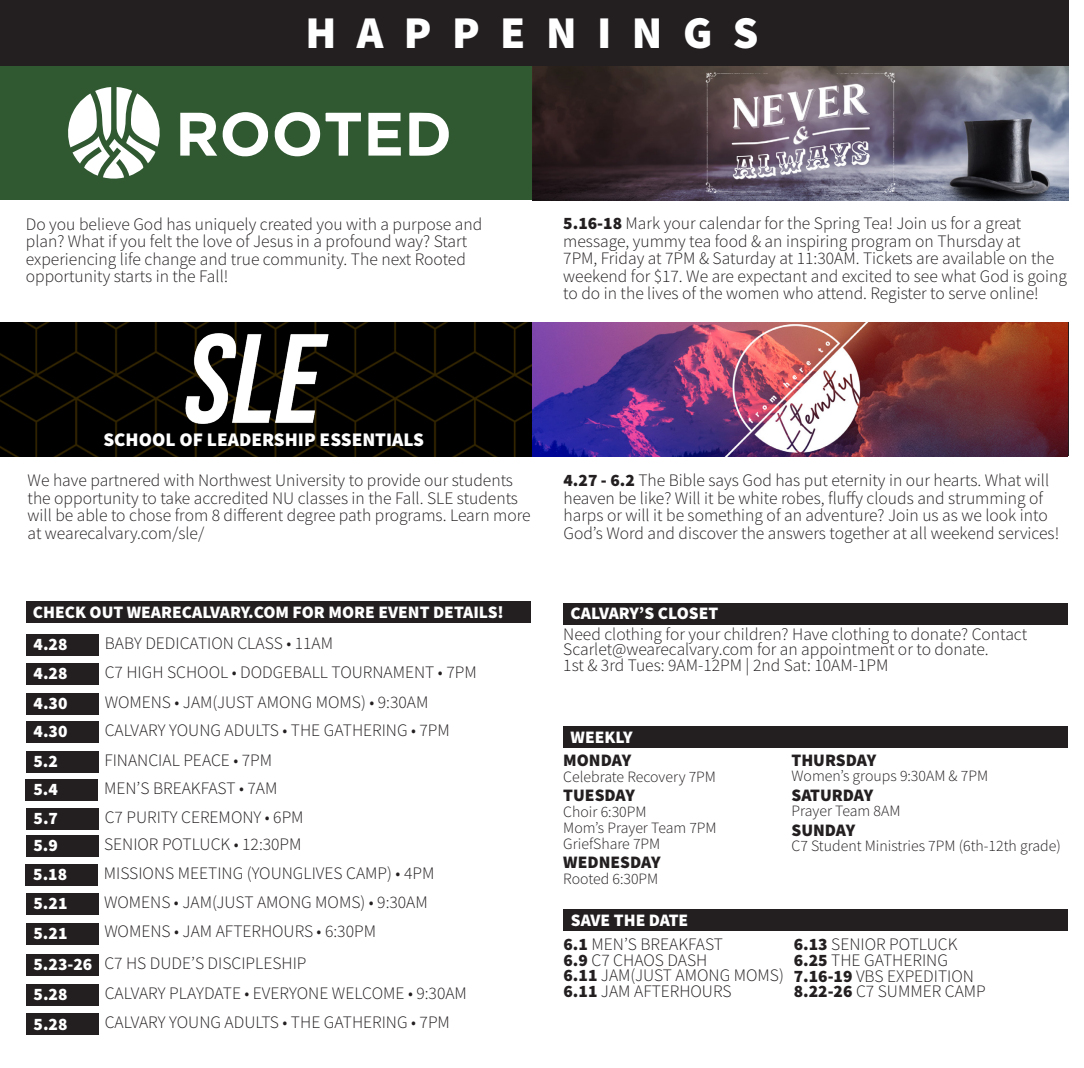
<style>
.page{position:relative;width:1084px;height:1068px;background:#fff}
.page>*{position:absolute;margin:0;border:0;box-sizing:border-box;transform-origin:0 0}
.t1{font:900 45.5px "Source Sans Pro";letter-spacing:.45em;color:#fff}
.t2{font:900 19.25px "Source Sans Pro";color:#fff}
.t3{font:300 17.5px/17.5px "Source Sans Pro";color:#231f20}
.t4{font:900 17.5px "Source Sans Pro";color:#fff}
.t5{font:900 17.5px "Source Sans Pro";color:#231f20}
.t6{font:300 15.75px "Source Sans Pro";color:#231f20}
.s1{font-weight:900}
</style>
<div class="page">
<img style="left:0;top:322px;width:1067px;height:134px">
<div style="left:0;top:0;width:1068px;height:198px;background:#231f20"></div>
<div style="left:0;top:66px;width:531px;height:134px;background:#305932"></div>
<svg style="left:409px;top:113px;width:40px;height:43px"></svg>
<svg style="left:368px;top:113px;width:33px;height:43px"></svg>
<svg style="left:180px;top:112px;width:181px;height:45px"></svg>
<svg style="left:68px;top:88px;width:92px;height:90px"></svg>
<div style="left:563px;top:603px;width:505px;height:22px;background:#231f20"></div>
<div style="left:563px;top:727px;width:505px;height:21px;background:#231f20"></div>
<div style="left:563px;top:910px;width:505px;height:21px;background:#231f20"></div>
<img style="left:532px;top:66px;width:536px;height:134px">
<div style="left:26px;top:601px;width:504px;height:21px;background:#231f20"></div>
<img style="left:177px;top:322px;width:158px;height:135px">
<div style="left:26px;top:893px;width:72px;height:21px;background:#231f20"></div>
<div style="left:26px;top:835px;width:72px;height:22px;background:#231f20"></div>
<div style="left:26px;top:954px;width:72px;height:21px;background:#231f20"></div>
<div style="left:26px;top:751px;width:72px;height:22px;background:#231f20"></div>
<div style="left:26px;top:923px;width:72px;height:21px;background:#231f20"></div>
<div style="left:26px;top:779px;width:72px;height:21px;background:#231f20"></div>
<div style="left:27px;top:984px;width:72px;height:21px;background:#231f20"></div>
<div style="left:27px;top:634px;width:72px;height:22px;background:#231f20"></div>
<div style="left:27px;top:1014px;width:72px;height:21px;background:#231f20"></div>
<div style="left:26px;top:808px;width:73px;height:21px;background:#231f20"></div>
<div style="left:26px;top:722px;width:73px;height:21px;background:#231f20"></div>
<div style="left:26px;top:663px;width:73px;height:22px;background:#231f20"></div>
<div style="left:26px;top:693px;width:72px;height:22px;background:#231f20"></div>
<div style="left:26px;top:865px;width:72px;height:21px;background:#231f20"></div>
<p class="t1" style="left:305px;top:2px;width:455px">HAPPENINGS</p>
<p class="t3" style="left:26px;top:215px;width:458px">Do you believe God has uniquely created you with a purpose and plan? What if you felt the love of Jesus in a profound way? Start experiencing life change and true community. The next Rooted opportunity starts in the Fall!</p>
<p class="t3" style="left:563px;top:215px;width:505px"><span class="s1">5.16-18</span> Mark your calendar for the Spring Tea! Join us for a great message, yummy tea food &amp; an inspiring program on Thursday at<br>7PM, Friday at 7PM &amp; Saturday at 11:30AM. Tickets are available on the weekend for $17. We are expectant and excited to see what God is going to do in the lives of the women who attend. Register to serve online!</p>
<p class="t2" style="left:103px;top:426px;width:322px">SCHOOL OF LEADERSHIP ESSENTIALS</p>
<p class="t3" style="left:28px;top:471px;width:504px">We have partnered with Northwest University to provide our students the opportunity to take accredited NU classes in the Fall. SLE students will be able to chose from 8 different degree path programs. Learn more at wearecalvary.com/sle/</p>
<p class="t4" style="left:33px;top:600px;width:472px">CHECK OUT WEARECALVARY.COM FOR MORE EVENT DETAILS!</p>
<p class="t4" style="left:34px;top:632px;width:35px">4.28</p>
<p class="t3" style="left:105px;top:634px;width:230px">BABY DEDICATION CLASS • 11AM</p>
<p class="t4" style="left:34px;top:661px;width:35px">4.28</p>
<p class="t4" style="left:34px;top:691px;width:35px">4.30</p>
<p class="t3" style="left:105px;top:664px;width:373px">C7 HIGH SCHOOL • DODGEBALL TOURNAMENT • 7PM</p>
<p class="t3" style="left:105px;top:693px;width:325px">WOMENS • JAM(JUST AMONG MOMS) • 9:30AM</p>
<p class="t4" style="left:34px;top:720px;width:35px">4.30</p>
<p class="t3" style="left:105px;top:722px;width:347px">CALVARY YOUNG ADULTS • THE GATHERING • 7PM</p>
<p class="t4" style="left:34px;top:749px;width:26px">5.2</p>
<p class="t3" style="left:104px;top:752px;width:169px">FINANCIAL PEACE • 7PM</p>
<p class="t4" style="left:33px;top:777px;width:26px">5.4</p>
<p class="t3" style="left:104px;top:779px;width:175px">MEN’S BREAKFAST • 7AM</p>
<p class="t4" style="left:34px;top:806px;width:26px">5.7</p>
<p class="t3" style="left:105px;top:808px;width:200px">C7 PURITY CEREMONY • 6PM</p>
<p class="t4" style="left:33px;top:833px;width:26px">5.9</p>
<p class="t3" style="left:104px;top:836px;width:199px">SENIOR POTLUCK • 12:30PM</p>
<p class="t4" style="left:33px;top:863px;width:35px">5.18</p>
<p class="t3" style="left:104px;top:865px;width:332px">MISSIONS MEETING (YOUNGLIVES CAMP) • 4PM</p>
<p class="t4" style="left:33px;top:891px;width:35px">5.21</p>
<p class="t3" style="left:104px;top:893px;width:325px">WOMENS • JAM(JUST AMONG MOMS) • 9:30AM</p>
<p class="t4" style="left:34px;top:921px;width:35px">5.21</p>
<p class="t3" style="left:104px;top:923px;width:273px">WOMENS • JAM AFTERHOURS • 6:30PM</p>
<p class="t4" style="left:34px;top:952px;width:60px">5.23-26</p>
<p class="t3" style="left:104px;top:954px;width:204px">C7 HS DUDE’S DISCIPLESHIP</p>
<p class="t4" style="left:34px;top:982px;width:35px">5.28</p>
<p class="t3" style="left:105px;top:984px;width:364px">CALVARY PLAYDATE • EVERYONE WELCOME • 9:30AM</p>
<p class="t4" style="left:34px;top:1012px;width:35px">5.28</p>
<p class="t3" style="left:105px;top:1014px;width:347px">CALVARY YOUNG ADULTS • THE GATHERING • 7PM</p>
<p class="t3" style="left:563px;top:471px;width:497px"><span class="s1">4.27 - 6.2</span> The Bible says God has put eternity in our hearts. What will heaven be like? Will it be white robes, fluffy clouds and strumming of harps or will it be something of an adventure? Join us as we look into God’s Word and discover the answers together at all weekend services!</p>
<p class="t4" style="left:570px;top:601px;width:149px">CALVARY’S CLOSET</p>
<p class="t3" style="left:563px;top:626px;width:465px;line-height:15.8px">Need clothing for your children? Have clothing to donate? Contact<br>Scarlet@wearecalvary.com for an appointment or to donate.</p>
<p class="t3" style="left:563px;top:657px;width:326px">1st &amp; 3rd Tues: 9AM-12PM | 2nd Sat: 10AM-1PM</p>
<p class="t4" style="left:570px;top:725px;width:64px">WEEKLY</p>
<p class="t5" style="left:563px;top:748px;width:69px">MONDAY</p>
<p class="t6" style="left:563px;top:767px;width:154px">Celebrate Recovery 7PM</p>
<p class="t5" style="left:563px;top:783px;width:73px">TUESDAY</p>
<p class="t6" style="left:563px;top:802px;width:85px">Choir 6:30PM</p>
<p class="t6" style="left:563px;top:818px;width:155px">Mom’s Prayer Team 7PM</p>
<p class="t6" style="left:563px;top:834px;width:99px">GriefShare 7PM</p>
<p class="t5" style="left:563px;top:850px;width:99px">WEDNESDAY</p>
<p class="t6" style="left:563px;top:869px;width:96px">Rooted 6:30PM</p>
<p class="t5" style="left:791px;top:748px;width:86px">THURSDAY</p>
<p class="t6" style="left:791px;top:767px;width:198px">Women’s groups 9:30AM &amp; 7PM</p>
<p class="t5" style="left:791px;top:783px;width:83px">SATURDAY</p>
<p class="t6" style="left:791px;top:802px;width:110px">Prayer Team 8AM</p>
<p class="t5" style="left:791px;top:818px;width:65px">SUNDAY</p>
<p class="t6" style="left:791px;top:837px;width:271px">C7 Student Ministries 7PM (6th-12th grade)</p>
<p class="t4" style="left:571px;top:908px;width:119px">SAVE THE DATE</p>
<p class="t3" style="left:563px;top:935px;width:161px"><span class="s1">6.1</span> MEN’S BREAKFAST</p>
<p class="t3" style="left:563px;top:951px;width:145px"><span class="s1">6.9</span> C7 CHAOS DASH</p>
<p class="t3" style="left:563px;top:967px;width:222px"><span class="s1">6.11</span> JAM(JUST AMONG MOMS)</p>
<p class="t3" style="left:563px;top:983px;width:169px"><span class="s1">6.11</span> JAM AFTERHOURS</p>
<p class="t3" style="left:793px;top:936px;width:165px"><span class="s1">6.13</span> SENIOR POTLUCK</p>
<p class="t3" style="left:793px;top:951px;width:156px"><span class="s1">6.25</span> THE GATHERING</p>
<p class="t3" style="left:793px;top:967px;width:182px"><span class="s1">7.16-19</span> VBS EXPEDITION</p>
<p class="t3" style="left:793px;top:983px;width:194px"><span class="s1">8.22-26</span> C7 SUMMER CAMP</p>
</div>
